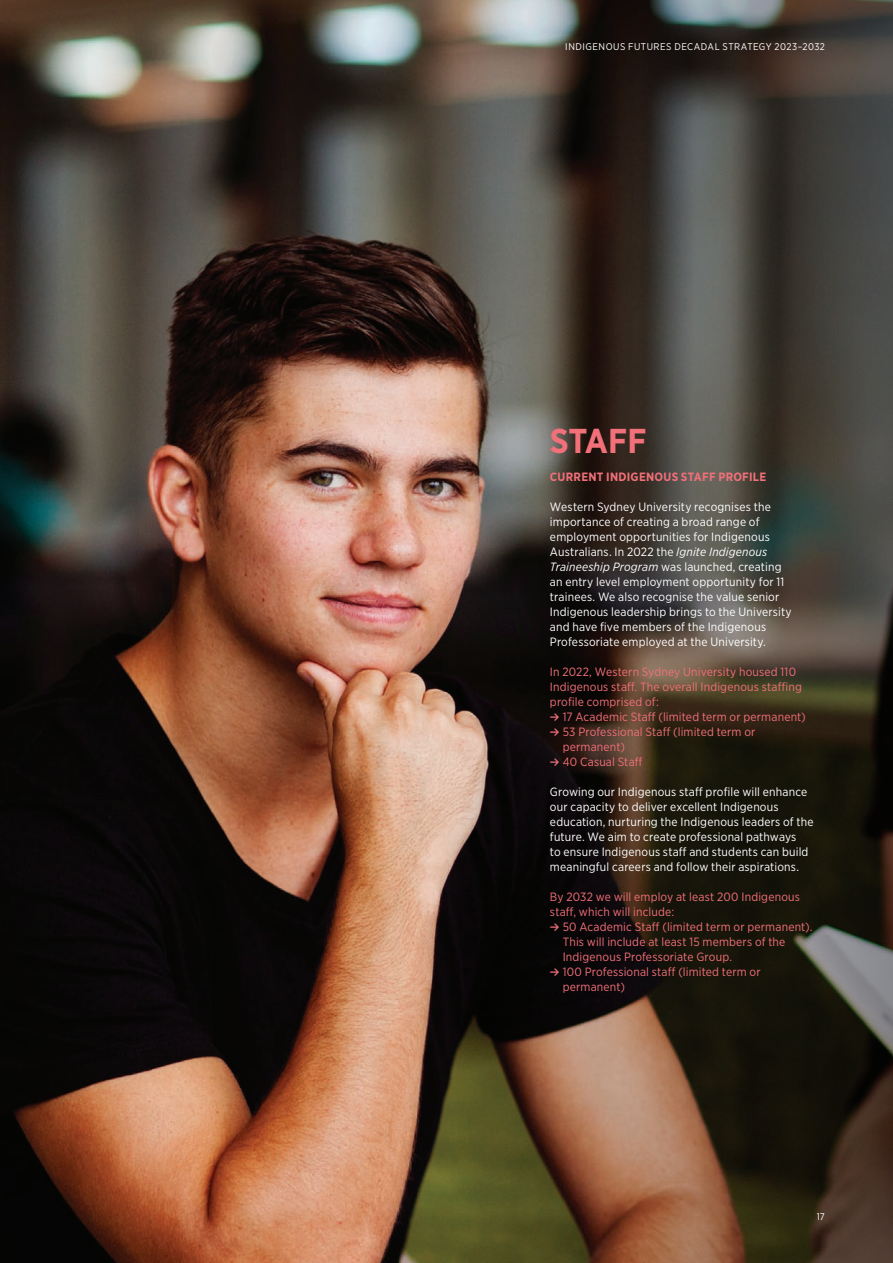
<style>
.page{position:relative;width:893px;height:1263px;background:#fff}
.page>*{position:absolute;margin:0;border:0;box-sizing:border-box;transform-origin:0 0}
.t1{font:700 34.5px "Gotham Narrow";letter-spacing:-.01em;color:#f17079}
.t2{font:12px/15px "Gotham Narrow";letter-spacing:.015em;color:#fff}
.t3{font:12px "Gotham Narrow";letter-spacing:.015em;color:#f17079}
.t4{font:700 12px "Gotham Narrow";letter-spacing:.02em;color:#f17079}
.t5{font:9.75px "Gotham Narrow";letter-spacing:.05em;color:#fff}
.s1{font-style:italic}
.s2{font-family:"Akkurat";font-weight:700}
</style>
<div class="page">
<img style="left:0;top:0;width:893px;height:1263px">
<p class="t5" style="left:565px;top:41px;width:261px">INDIGENOUS FUTURES DECADAL STRATEGY 2023–2032</p>
<h1 class="t1" style="left:550px;top:419px;width:98px">STAFF</h1>
<p class="t4" style="left:550px;top:469px;width:218px">CURRENT INDIGENOUS STAFF PROFILE</p>
<p class="t2" style="left:550px;top:499px;width:243px">Western Sydney University recognises the importance of creating a broad range of employment opportunities for Indigenous Australians. In 2022 the <span class="s1">Ignite Indigenous Traineeship Program</span> was launched, creating an entry level employment opportunity for 11 trainees. We also recognise the value senior Indigenous leadership brings to the University and have five members of the Indigenous Professoriate employed at the University.</p>
<p class="t3" style="left:550px;top:664px;width:248px">In 2022, Western Sydney University housed 110</p>
<p class="t3" style="left:550px;top:679px;width:253px">Indigenous staff. The overall Indigenous staffing</p>
<p class="t3" style="left:550px;top:694px;width:110px">profile comprised of:</p>
<p class="t3" style="left:550px;top:709px;width:257px"><span class="s2">≥</span> 17 Academic Staff (limited term or permanent)</p>
<p class="t3" style="left:550px;top:724px;width:207px"><span class="s2">≥</span> 53 Professional Staff (limited term or</p>
<p class="t3" style="left:563px;top:739px;width:64px">permanent)</p>
<p class="t3" style="left:550px;top:754px;width:94px"><span class="s2">≥</span> 40 Casual Staff</p>
<p class="t2" style="left:550px;top:784px;width:265px">Growing our Indigenous staff profile will enhance our capacity to deliver excellent Indigenous education, nurturing the Indigenous leaders of the future. We aim to create professional pathways<br>to ensure Indigenous staff and students can build meaningful careers and follow their aspirations.</p>
<p class="t3" style="left:550px;top:889px;width:251px">By 2032 we will employ at least 200 Indigenous</p>
<p class="t3" style="left:550px;top:904px;width:126px">staff, which will include:</p>
<p class="t3" style="left:550px;top:919px;width:264px"><span class="s2">≥</span> 50 Academic Staff (limited term or permanent).</p>
<p class="t3" style="left:563px;top:934px;width:224px">This will include at least 15 members of the</p>
<p class="t3" style="left:563px;top:949px;width:171px">Indigenous Professoriate Group.</p>
<p class="t3" style="left:550px;top:964px;width:212px"><span class="s2">≥</span> 100 Professional staff (limited term or</p>
<p class="t3" style="left:563px;top:979px;width:64px">permanent)</p>
<p class="t5" style="left:817px;top:1211px;width:10px">17</p>
</div>
